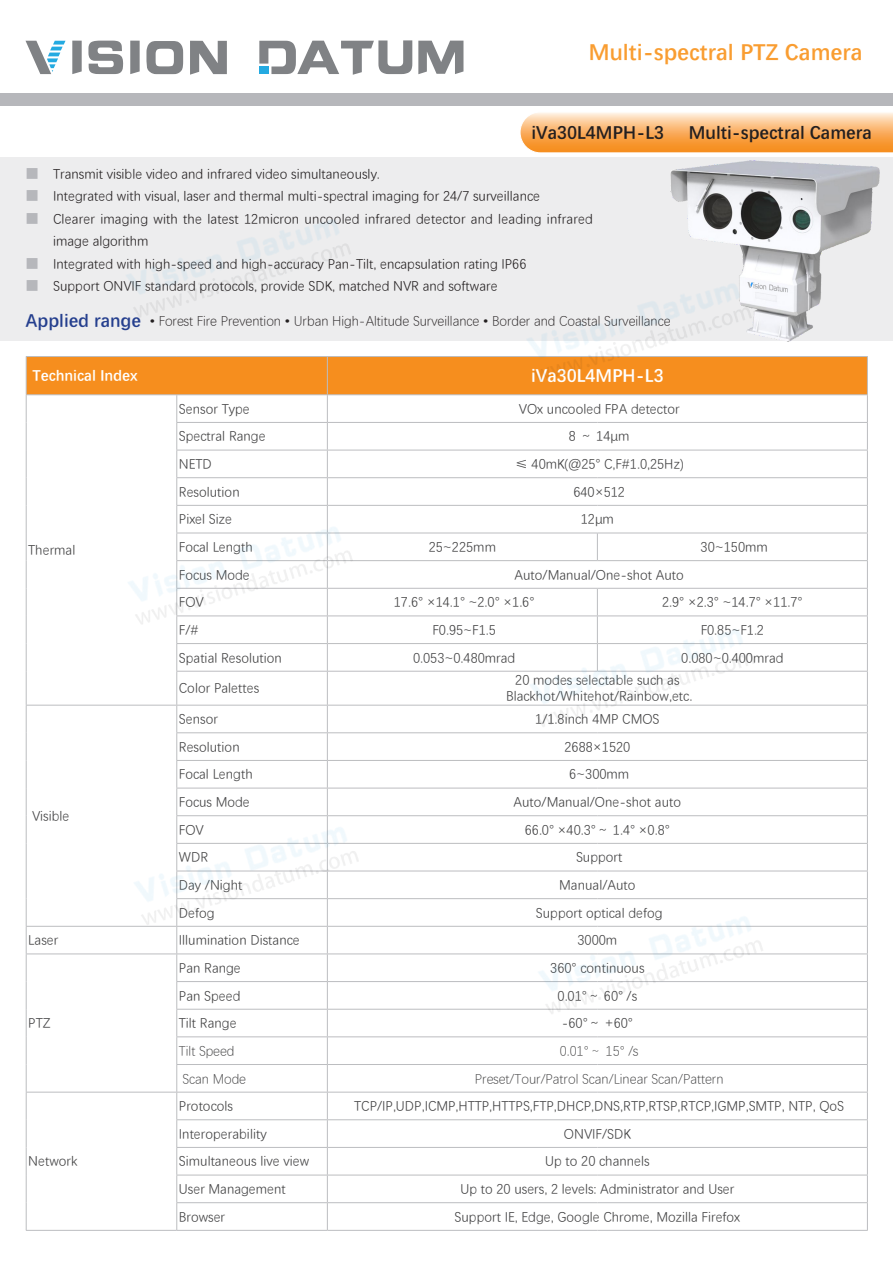
<style>
.page{position:relative;width:893px;height:1263px;background:#fff}
.page>*{position:absolute;margin:0;border:0;box-sizing:border-box;transform-origin:0 0}
.t1{font:700 22.5px "Deng Xian";color:#f99d31}
.t2{font:700 18px "Deng Xian";color:#231f20}
.t3{font:700 18px "Deng Xian";color:#fff}
.t4{font:700 15px "Deng Xian";color:#fff}
.t5{font:13.5px "Deng Xian";color:#3e3e3f}
.t6{font:13.5px/22.5px "Deng Xian";color:#231f20}
.t7{font:300 13.5px "Deng Xian";color:#231f20}
.t8{font:300 13.5px "Deng Xian";color:#3e3e3f}
.t9{font:13.5px "Deng Xian";color:#b6b7bb}
.s1{font-weight:700;font-size:18px;color:#253f8e}
</style>
<div class="page">
<img style="left:0;top:40px;width:893px;height:1191px">
<p class="t1" style="left:589px;top:37px;width:275px">Multi-spectral PTZ Camera</p>
<p class="t9" style="left:26px;top:165px;width:15px">■</p>
<p class="t9" style="left:26px;top:187px;width:15px">■</p>
<p class="t9" style="left:26px;top:210px;width:15px">■</p>
<p class="t9" style="left:26px;top:255px;width:15px">■</p>
<p class="t9" style="left:26px;top:277px;width:15px">■</p>
<p class="t2" style="left:531px;top:120px;width:134px">iVa30L4MPH-L3</p>
<p class="t2" style="left:689px;top:120px;width:184px">Multi-spectral Camera</p>
<p class="t6" style="left:53px;top:162px;width:328px">Transmit visible video and infrared video simultaneously.</p>
<p class="t6" style="left:53px;top:184px;width:488px">Integrated with visual, laser and thermal multi-spectral imaging for 24/7 surveillance</p>
<p class="t6" style="left:53px;top:207px;width:541px">Clearer imaging with the latest 12micron uncooled infrared detector and leading infrared image algorithm</p>
<p class="t6" style="left:53px;top:252px;width:475px">Integrated with high-speed and high-accuracy Pan-Tilt, encapsulation rating IP66</p>
<p class="t6" style="left:53px;top:274px;width:446px">Support ONVIF standard protocols, provide SDK, matched NVR and software</p>
<p class="t7" style="left:26px;top:312px;width:646px"><span class="s1">Applied range</span> • Forest Fire Prevention • Urban High-Altitude Surveillance • Border and Coastal Surveillance</p>
<p class="t4" style="left:32px;top:366px;width:107px">Technical Index</p>
<p class="t3" style="left:531px;top:364px;width:134px">iVa30L4MPH-L3</p>
<p class="t5" style="left:28px;top:541px;width:49px">Thermal</p>
<p class="t5" style="left:32px;top:807px;width:39px">Visible</p>
<p class="t5" style="left:179px;top:400px;width:72px">Sensor Type</p>
<p class="t5" style="left:519px;top:400px;width:162px">VOx uncooled FPA detector</p>
<p class="t5" style="left:179px;top:427px;width:88px">Spectral Range</p>
<p class="t5" style="left:569px;top:427px;width:62px">8 ～ 14μm</p>
<p class="t5" style="left:179px;top:455px;width:34px">NETD</p>
<p class="t5" style="left:515px;top:455px;width:171px">≤ 40mK(@25° C,F#1.0,25Hz)</p>
<p class="t5" style="left:179px;top:483px;width:62px">Resolution</p>
<p class="t5" style="left:573px;top:483px;width:53px">640×512</p>
<p class="t5" style="left:179px;top:510px;width:55px">Pixel Size</p>
<p class="t5" style="left:581px;top:510px;width:35px">12μm</p>
<p class="t5" style="left:179px;top:538px;width:75px">Focal Length</p>
<p class="t5" style="left:429px;top:538px;width:69px">25~225mm</p>
<p class="t5" style="left:701px;top:538px;width:69px">30~150mm</p>
<p class="t5" style="left:179px;top:566px;width:73px">Focus Mode</p>
<p class="t5" style="left:514px;top:566px;width:171px">Auto/Manual/One-shot Auto</p>
<p class="t5" style="left:179px;top:593px;width:26px">FOV</p>
<p class="t5" style="left:394px;top:593px;width:142px">17.6° ×14.1° ~2.0° ×1.6°</p>
<p class="t5" style="left:662px;top:593px;width:142px">2.9° ×2.3° ~14.7° ×11.7°</p>
<p class="t5" style="left:179px;top:621px;width:21px">F/#</p>
<p class="t5" style="left:433px;top:621px;width:65px">F0.95~F1.5</p>
<p class="t5" style="left:701px;top:621px;width:65px">F0.85~F1.2</p>
<p class="t5" style="left:179px;top:649px;width:105px">Spatial Resolution</p>
<p class="t5" style="left:413px;top:649px;width:104px">0.053~0.480mrad</p>
<p class="t5" style="left:681px;top:649px;width:104px">0.080~0.400mrad</p>
<p class="t5" style="left:179px;top:679px;width:82px">Color Palettes</p>
<p class="t5" style="left:515px;top:671px;width:166px">20 modes selectable such as</p>
<p class="t5" style="left:506px;top:687px;width:188px">Blackhot/Whitehot/Rainbow,etc.</p>
<p class="t5" style="left:179px;top:710px;width:41px">Sensor</p>
<p class="t5" style="left:535px;top:710px;width:126px">1/1.8inch 4MP CMOS</p>
<p class="t5" style="left:179px;top:738px;width:62px">Resolution</p>
<p class="t5" style="left:564px;top:738px;width:67px">2688×1520</p>
<p class="t5" style="left:179px;top:765px;width:75px">Focal Length</p>
<p class="t5" style="left:569px;top:765px;width:62px">6~300mm</p>
<p class="t5" style="left:179px;top:793px;width:73px">Focus Mode</p>
<p class="t5" style="left:514px;top:793px;width:169px">Auto/Manual/One-shot auto</p>
<p class="t5" style="left:179px;top:821px;width:26px">FOV</p>
<p class="t5" style="left:525px;top:821px;width:147px">66.0° ×40.3°～ 1.4° ×0.8°</p>
<p class="t5" style="left:179px;top:848px;width:31px">WDR</p>
<p class="t5" style="left:576px;top:848px;width:48px">Support</p>
<p class="t5" style="left:179px;top:876px;width:65px">Day /Night</p>
<p class="t5" style="left:559px;top:876px;width:78px">Manual/Auto</p>
<p class="t5" style="left:179px;top:904px;width:37px">Defog</p>
<p class="t5" style="left:536px;top:904px;width:128px">Support optical defog</p>
<p class="t5" style="left:28px;top:931px;width:32px">Laser</p>
<p class="t5" style="left:179px;top:931px;width:122px">Illumination Distance</p>
<p class="t5" style="left:577px;top:931px;width:41px">3000m</p>
<p class="t5" style="left:28px;top:1014px;width:24px">PTZ</p>
<p class="t5" style="left:28px;top:1152px;width:51px">Network</p>
<p class="t5" style="left:179px;top:959px;width:64px">Pan Range</p>
<p class="t5" style="left:550px;top:959px;width:96px">360° continuous</p>
<p class="t5" style="left:179px;top:987px;width:63px">Pan Speed</p>
<p class="t5" style="left:558px;top:987px;width:81px">0.01°～ 60° /s</p>
<p class="t5" style="left:179px;top:1014px;width:59px">Tilt Range</p>
<p class="t5" style="left:562px;top:1014px;width:73px">-60°～ +60°</p>
<p class="t8" style="left:179px;top:1042px;width:57px">Tilt Speed</p>
<p class="t8" style="left:560px;top:1042px;width:80px">0.01°～ 15° /s</p>
<p class="t8" style="left:183px;top:1070px;width:65px">Scan Mode</p>
<p class="t8" style="left:475px;top:1070px;width:250px">Preset/Tour/Patrol Scan/Linear Scan/Pattern</p>
<p class="t5" style="left:179px;top:1097px;width:56px">Protocols</p>
<p class="t5" style="left:354px;top:1097px;width:491px">TCP/IP,UDP,ICMP,HTTP,HTTPS,FTP,DHCP,DNS,RTP,RTSP,RTCP,IGMP,SMTP, NTP, QoS</p>
<p class="t5" style="left:179px;top:1125px;width:89px">Interoperability</p>
<p class="t5" style="left:564px;top:1125px;width:68px">ONVIF/SDK</p>
<p class="t5" style="left:179px;top:1152px;width:132px">Simultaneous live view</p>
<p class="t5" style="left:545px;top:1152px;width:106px">Up to 20 channels</p>
<p class="t5" style="left:179px;top:1180px;width:109px">User Management</p>
<p class="t5" style="left:460px;top:1180px;width:276px">Up to 20 users, 2 levels: Administrator and User</p>
<p class="t5" style="left:179px;top:1208px;width:48px">Browser</p>
<p class="t5" style="left:455px;top:1208px;width:287px">Support IE, Edge, Google Chrome, Mozilla Firefox</p>
</div>
